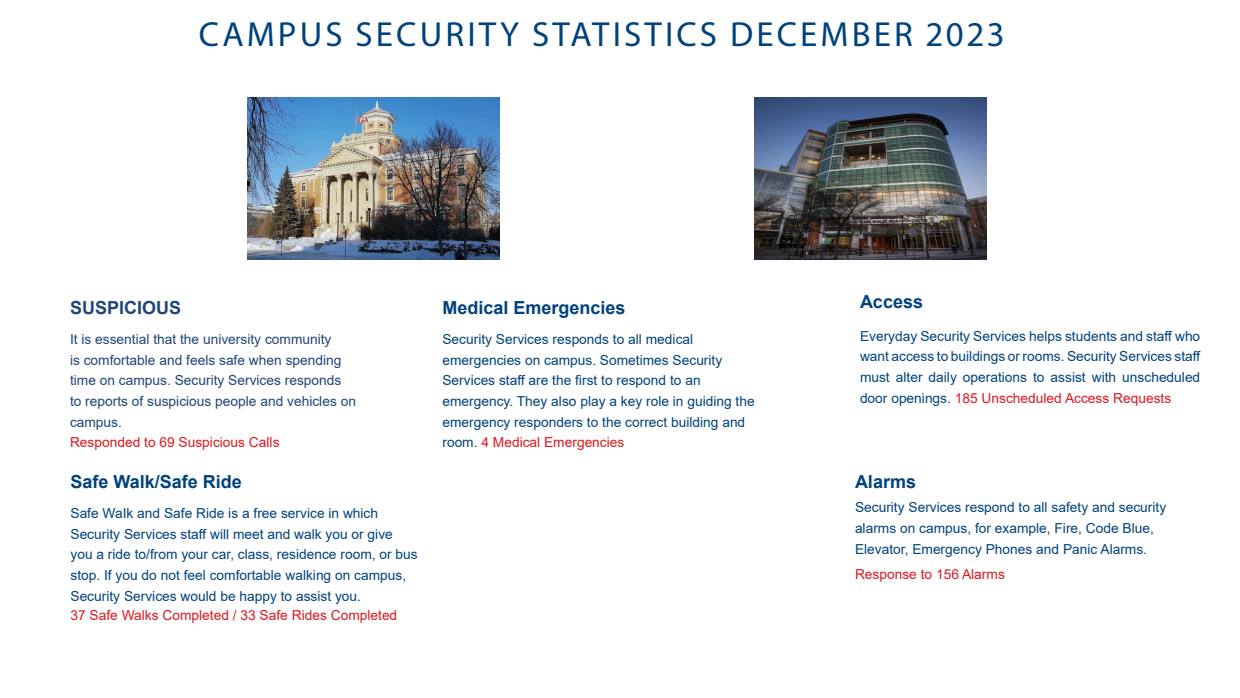
<style>
.page{position:relative;width:1240px;height:698px;background:#fff}
.page>*{position:absolute;margin:0;border:0;box-sizing:border-box;transform-origin:0 0}
.Page_Header{font:34.9px "Myriad Pro";letter-spacing:.09em;color:#01427c}
.Project_Subhead{font:700 18px "Arial";color:#01427c}
.Project_Subhead-2{font:700 18px "Arial";color:#1f4579}
.Project_Subhead-3{font:13.8px/20.6px "Arial";color:#01427c}
.Project_Subhead-4{font:13.8px/20.6px "Arial";color:#1f4579}
.Project_Subhead-5{font:13.8px "Arial";color:#dc1820}
.s1{color:#dc1820}
</style>
<div class="page">
<img style="left:754px;top:98px;width:233px;height:162px">
<img style="left:247px;top:98px;width:252px;height:162px">
<p class="Page_Header" style="left:199px;top:13px;width:807px">CAMPUS SECURITY STATISTICS DECEMBER 2023</p>
<p class="Project_Subhead-2" style="left:70px;top:295px;width:113px">SUSPICIOUS</p>
<p class="Project_Subhead-4" style="left:70px;top:329px;width:288px">It is essential that the university community<br>is comfortable and feels safe when spending time on campus. Security Services responds to reports of suspicious people and vehicles on campus.</p>
<p class="Project_Subhead-5" style="left:70px;top:433px;width:211px">Responded to 69 Suspicious Calls</p>
<p class="Project_Subhead" style="left:70px;top:469px;width:173px">Safe Walk/Safe Ride</p>
<p class="Project_Subhead-3" style="left:70px;top:503px;width:349px">Safe WaIk and Safe Ride is a free service in which Security Services staff will meet and walk you or give you a ride to/from your car, class, residence room, or bus stop. If you do not feel comfortable walking on campus, Security Services would be happy to assist you.</p>
<p class="Project_Subhead-5" style="left:70px;top:606px;width:328px">37 Safe Walks Completed / 33 Safe Rides Completed</p>
<p class="Project_Subhead" style="left:442px;top:295px;width:185px">Medical Emergencies</p>
<p class="Project_Subhead-3" style="left:442px;top:329px;width:314px">Security Services responds to all medical emergencies on campus. Sometimes Security Services staff are the first to respond to an emergency. They also play a key role in guiding the emergency responders to the correct building and room. <span class="s1">4 Medical Emergencies</span></p>
<p class="Project_Subhead" style="left:860px;top:289px;width:65px">Access</p>
<p class="Project_Subhead-3" style="left:860px;top:326px;width:342px;text-align:justify">Everyday Security Services helps students and staff who want access to buildings or rooms. Security Services staff must alter daily operations to assist with unscheduled door openings. <span class="s1">185 Unscheduled Access Requests</span></p>
<p class="Project_Subhead" style="left:855px;top:469px;width:63px">Alarms</p>
<p class="Project_Subhead-3" style="left:855px;top:497px;width:313px">Security Services respond to all safety and security alarms on campus, for example, Fire, Code Blue,<br>Elevator, Emergency Phones and Panic Alarms.</p>
<p class="Project_Subhead-5" style="left:855px;top:565px;width:151px">Response to 156 Alarms</p>
</div>
